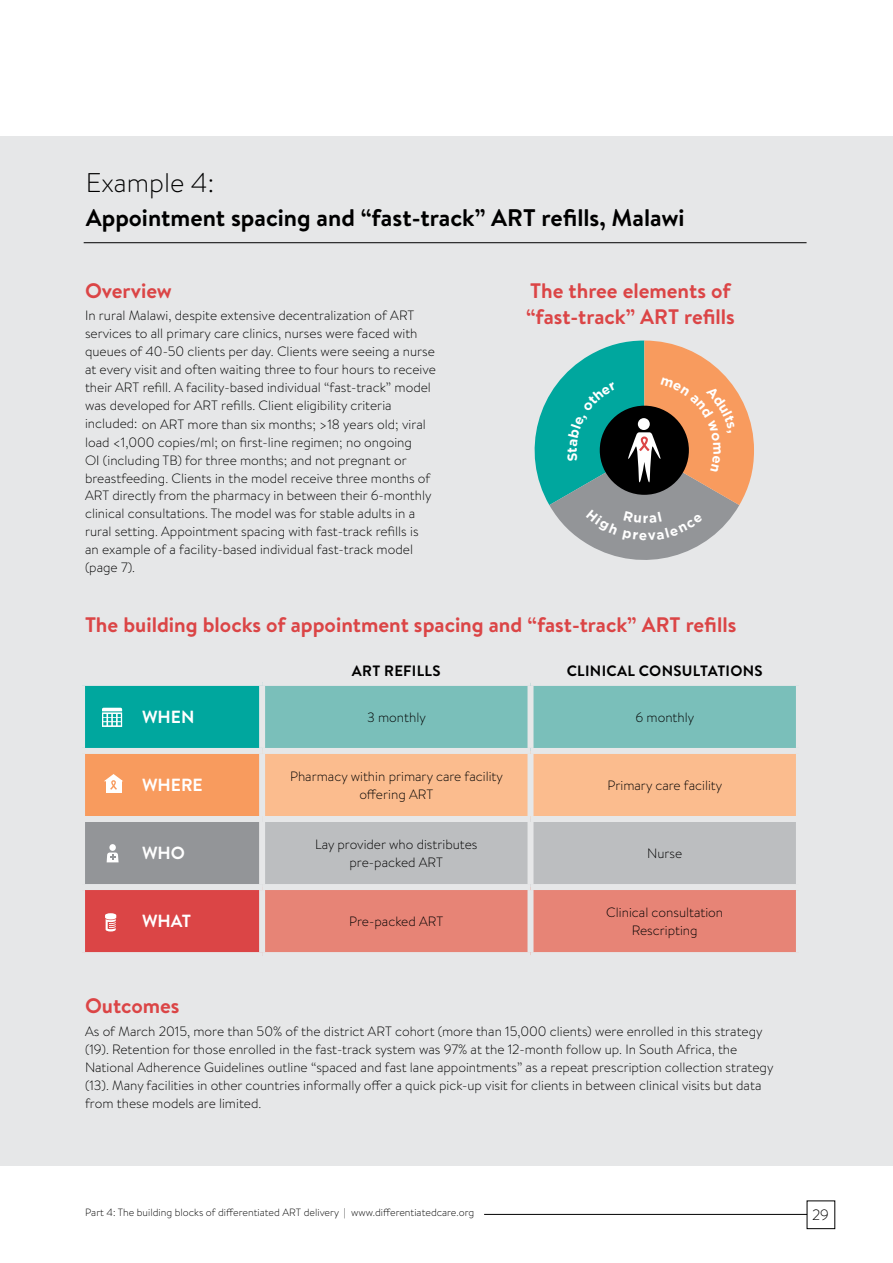
<style>
.page{position:relative;width:893px;height:1263px;background:#fff}
.page>*{position:absolute;margin:0;border:0;box-sizing:border-box;transform-origin:0 0}
.t1{font:300 27px "Brandon Text";color:#000}
.t2{font:700 24px "Brandon Text";color:#000}
.t3{font:700 21px/25.5px "Brandon Text";color:#db4546}
.t4{font:700 17.55px "Brandon Text";color:#fff}
.t5{font:700 15px "Brandon Text";letter-spacing:.02em;color:#000}
.t6{font:300 15px "Brandon Text";color:#000}
.t7{font:300 13.5px/18px "Brandon Text";color:#000;text-align:center}
.t8{font:300 10.5px "Brandon Text";color:#000}
</style>
<div class="page">
<div style="left:0;top:136px;width:893px;height:1029px;background:#e6e7e8"></div>
<hr style="left:84px;top:242px;width:723px;height:1px;background:#000">
<div style="left:82px;top:683px;width:180px;height:68px;background:#00a79e"></div>
<div style="left:82px;top:751px;width:180px;height:68px;background:#f89b5e"></div>
<div style="left:82px;top:819px;width:180px;height:68px;background:#939598"></div>
<div style="left:82px;top:887px;width:180px;height:68px;background:#db4546"></div>
<svg style="left:265px;top:686px;width:531px;height:266px;background:#c6af9f"></svg>
<div style="left:79px;top:680px;width:183px;height:6px;background:#e6e7e8"></div>
<div style="left:79px;top:686px;width:6px;height:62px;background:#e6e7e8"></div>
<div style="left:259px;top:686px;width:6px;height:62px;background:#e6e7e8"></div>
<div style="left:527px;top:686px;width:6px;height:62px;background:#e6e7e8"></div>
<div style="left:79px;top:748px;width:183px;height:6px;background:#e6e7e8"></div>
<div style="left:79px;top:754px;width:6px;height:62px;background:#e6e7e8"></div>
<div style="left:262px;top:748px;width:268px;height:6px;background:#e6e7e8"></div>
<div style="left:259px;top:754px;width:6px;height:62px;background:#e6e7e8"></div>
<div style="left:530px;top:748px;width:272px;height:6px;background:#e6e7e8"></div>
<div style="left:527px;top:754px;width:6px;height:62px;background:#e6e7e8"></div>
<div style="left:79px;top:816px;width:183px;height:6px;background:#e6e7e8"></div>
<div style="left:79px;top:822px;width:6px;height:62px;background:#e6e7e8"></div>
<div style="left:262px;top:816px;width:268px;height:6px;background:#e6e7e8"></div>
<div style="left:259px;top:822px;width:6px;height:62px;background:#e6e7e8"></div>
<div style="left:530px;top:816px;width:272px;height:6px;background:#e6e7e8"></div>
<div style="left:527px;top:822px;width:6px;height:62px;background:#e6e7e8"></div>
<div style="left:79px;top:884px;width:183px;height:6px;background:#e6e7e8"></div>
<div style="left:79px;top:890px;width:6px;height:62px;background:#e6e7e8"></div>
<div style="left:262px;top:884px;width:268px;height:6px;background:#e6e7e8"></div>
<div style="left:259px;top:890px;width:6px;height:62px;background:#e6e7e8"></div>
<div style="left:530px;top:884px;width:272px;height:6px;background:#e6e7e8"></div>
<div style="left:527px;top:890px;width:6px;height:62px;background:#e6e7e8"></div>
<div style="left:79px;top:952px;width:183px;height:6px;background:#e6e7e8"></div>
<div style="left:106px;top:780px;width:15px;height:12px;background:#fff"></div>
<svg style="left:104px;top:774px;width:19px;height:16px"></svg>
<svg style="left:105px;top:913px;width:11px;height:18px"></svg>
<svg style="left:102px;top:708px;width:20px;height:19px"></svg>
<div style="left:109px;top:844px;width:7px;height:7px;background:#fff;border-radius:50%"></div>
<svg style="left:107px;top:852px;width:12px;height:10px"></svg>
<hr style="left:484px;top:1214px;width:323px;height:1px;background:#000">
<svg style="left:534px;top:341px;width:220px;height:219px"></svg>
<h1 class="t1" style="left:86px;top:164px;width:130px">Example 4:</h1>
<h2 class="t2" style="left:86px;top:201px;width:600px">Appointment spacing and “fast-track” ART refills, Malawi</h2>
<h3 class="t3" style="left:85px;top:278px;width:88px">Overview</h3>
<p class="t7" style="left:85px;top:306px;width:352px;text-align:left">In rural Malawi, despite extensive decentralization of ART services to all primary care clinics, nurses were faced with queues of 40-50 clients per day. Clients were seeing a nurse at every visit and often waiting three to four hours to receive their ART refill. A facility-based individual “fast-track” model was developed for ART refills. Client eligibility criteria included: on ART more than six months; &gt;18 years old; viral load &lt;1,000 copies/ml; on first-line regimen; no ongoing<br>OI (including TB) for three months; and not pregnant or breastfeeding. Clients in the model receive three months of ART directly from the pharmacy in between their 6-monthly clinical consultations. The model was for stable adults in a rural setting. Appointment spacing with fast-track refills is<br>an example of a facility-based individual fast-track model (page 7).</p>
<h3 class="t3" style="left:526px;top:278px;width:210px">The three elements of “fast-track” ART refills</h3>
<h3 class="t3" style="left:85px;top:611px;width:653px">The building blocks of appointment spacing and “fast-track” ART refills</h3>
<p class="t5" style="left:352px;top:660px;width:90px">ART REFILLS</p>
<p class="t5" style="left:567px;top:660px;width:198px">CLINICAL CONSULTATIONS</p>
<p class="t4" style="left:142px;top:705px;width:54px">WHEN</p>
<p class="t7" style="left:367px;top:707px;width:60px">3 monthly</p>
<p class="t7" style="left:635px;top:707px;width:60px">6 monthly</p>
<p class="t4" style="left:142px;top:773px;width:62px">WHERE</p>
<p class="t7" style="left:290px;top:766px;width:214px">Pharmacy within primary care facility offering ART</p>
<p class="t7" style="left:607px;top:775px;width:116px">Primary care facility</p>
<p class="t4" style="left:142px;top:841px;width:45px">WHO</p>
<p class="t7" style="left:315px;top:834px;width:164px">Lay provider who distributes pre-packed ART</p>
<p class="t7" style="left:647px;top:843px;width:37px">Nurse</p>
<p class="t4" style="left:142px;top:909px;width:51px">WHAT</p>
<p class="t7" style="left:349px;top:912px;width:95px">Pre-packed ART</p>
<p class="t7" style="left:606px;top:903px;width:119px">Clinical consultation<br>Rescripting</p>
<h3 class="t3" style="left:85px;top:993px;width:96px">Outcomes</h3>
<p class="t7" style="left:85px;top:1021px;width:690px;text-align:left">As of March 2015, more than 50% of the district ART cohort (more than 15,000 clients) were enrolled in this strategy (19). Retention for those enrolled in the fast-track system was 97% at the 12-month follow up. In South Africa, the National Adherence Guidelines outline “spaced and fast lane appointments” as a repeat prescription collection strategy (13). Many facilities in other countries informally offer a quick pick-up visit for clients in between clinical visits but data from these models are limited.</p>
<p class="t8" style="left:85px;top:1205px;width:391px">Part 4: The building blocks of differentiated ART delivery | www.differentiatedcare.org</p>
<p class="t6" style="left:812px;top:1205px;width:18px">29</p>
</div>
